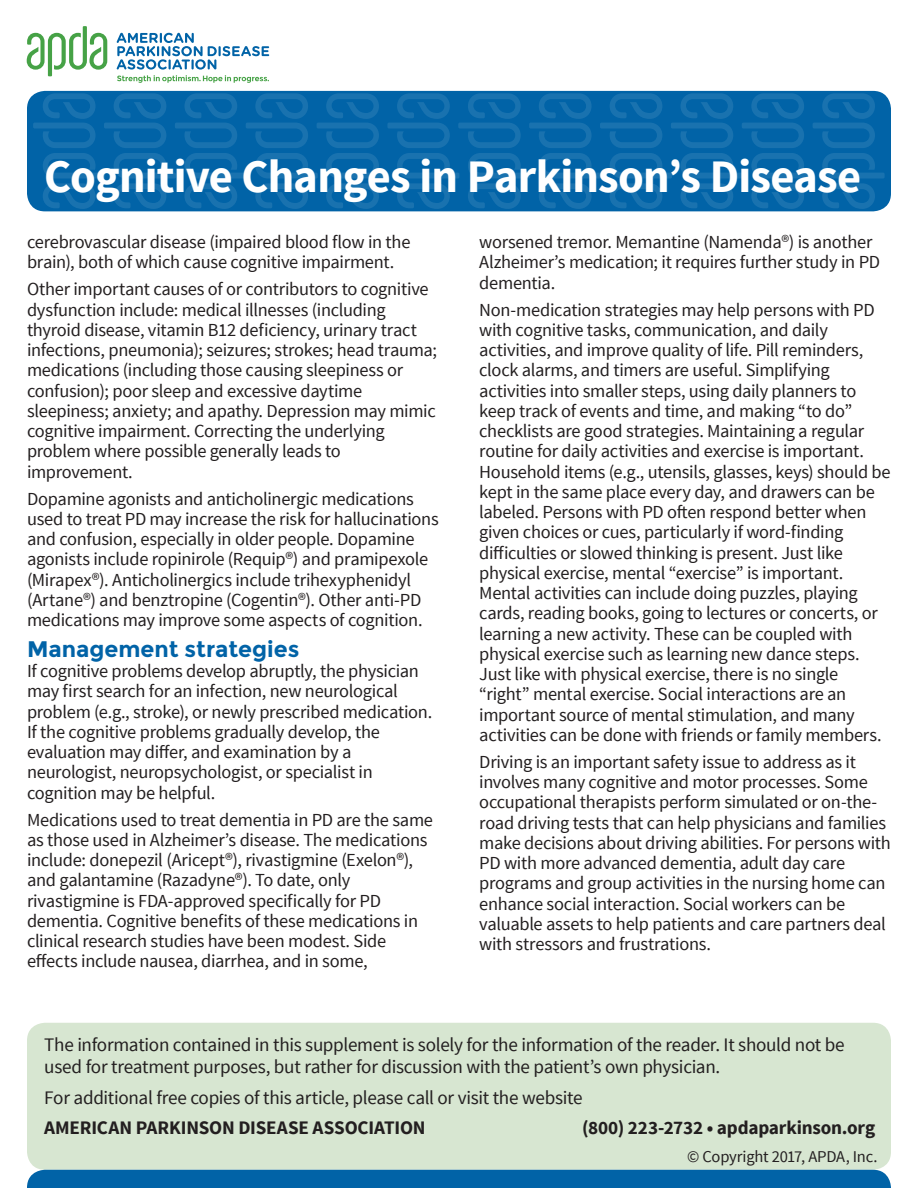
<style>
.page{position:relative;width:918px;height:1188px;background:#fff}
.page>*{position:absolute;margin:0;border:0;box-sizing:border-box;transform-origin:0 0}
.t1{font:700 46.5px "Source Sans Pro";letter-spacing:-.02em;color:#fff}
.t2{font:700 22.5px "Montserrat";color:#0163a7}
.t3{font:19.2px/22.5px "Source Sans Pro";letter-spacing:-.015em;color:#231f20}
.t4{font:700 19.2px "Source Sans Pro";letter-spacing:-.01em;color:#231f20}
.t5{font:18.3px/20.2px "Source Sans Pro";letter-spacing:-.015em;color:#231f20}
.t6{font:16.5px "Source Sans Pro";letter-spacing:-.015em;color:#231f20}
</style>
<div class="page">
<div style="left:27px;top:1023px;width:864px;height:147px;background:#d7e6d1;border-radius:18px"></div>
<div style="left:27px;top:91px;width:864px;height:120px;background:#0163a7;border-radius:18px"></div>
<svg style="left:33px;top:93px;width:852px;height:116px"></svg>
<div style="left:27px;top:1170px;width:864px;height:18px;background:#0163a7"></div>
<svg style="left:117px;top:33px;width:152px;height:50px"></svg>
<svg style="left:27px;top:26px;width:80px;height:50px"></svg>
<h1 class="t1" style="left:44px;top:158px;width:819px">Cognitive Changes in Parkinson’s Disease</h1>
<p class="t5" style="left:27px;top:232px;width:385px">cerebrovascular disease (impaired blood flow in the brain), both of which cause cognitive impairment.</p>
<p class="t5" style="left:27px;top:281px;width:412px">Other important causes of or contributors to cognitive dysfunction include: medical illnesses (including thyroid disease, vitamin B12 deficiency, urinary tract infections, pneumonia); seizures; strokes; head trauma; medications (including those causing sleepiness or confusion); poor sleep and excessive daytime sleepiness; anxiety; and apathy. Depression may mimic cognitive impairment. Correcting the underlying problem where possible generally leads to improvement.</p>
<p class="t5" style="left:27px;top:490px;width:413px">Dopamine agonists and anticholinergic medications used to treat PD may increase the risk for hallucinations and confusion, especially in older people. Dopamine agonists include ropinirole (Requip®) and pramipexole (Mirapex®). Anticholinergics include trihexyphenidyl (Artane®) and benztropine (Cogentin®). Other anti-PD medications may improve some aspects of cognition.</p>
<p class="t2" style="left:27px;top:640px;width:274px">Management strategies</p>
<p class="t5" style="left:27px;top:662px;width:407px">If cognitive problems develop abruptly, the physician may first search for an infection, new neurological problem (e.g., stroke), or newly prescribed medication.<br>If the cognitive problems gradually develop, the evaluation may differ, and examination by a neurologist, neuropsychologist, or specialist in cognition may be helpful.</p>
<p class="t5" style="left:27px;top:811px;width:408px">Medications used to treat dementia in PD are the same as those used in Alzheimer’s disease. The medications include: donepezil (Aricept®), rivastigmine (Exelon®), and galantamine (Razadyne®). To date, only rivastigmine is FDA-approved specifically for PD dementia. Cognitive benefits of these medications in clinical research studies have been modest. Side effects include nausea, diarrhea, and in some,</p>
<p class="t5" style="left:479px;top:232px;width:402px">worsened tremor. Memantine (Namenda®) is another<br>Alzheimer’s medication; it requires further study in PD dementia.</p>
<p class="t5" style="left:479px;top:300px;width:413px">Non-medication strategies may help persons with PD with cognitive tasks, communication, and daily activities, and improve quality of life. Pill reminders, clock alarms, and timers are useful. Simplifying activities into smaller steps, using daily planners to keep track of events and time, and making “to do” checklists are good strategies. Maintaining a regular routine for daily activities and exercise is important.<br>Household items (e.g., utensils, glasses, keys) should be kept in the same place every day, and drawers can be labeled. Persons with PD often respond better when given choices or cues, particularly if word-finding difficulties or slowed thinking is present. Just like physical exercise, mental “exercise” is important.<br>Mental activities can include doing puzzles, playing cards, reading books, going to lectures or concerts, or learning a new activity. These can be coupled with physical exercise such as learning new dance steps.<br>Just like with physical exercise, there is no single “right” mental exercise. Social interactions are an important source of mental stimulation, and many activities can be done with friends or family members.</p>
<p class="t5" style="left:479px;top:753px;width:413px">Driving is an important safety issue to address as it involves many cognitive and motor processes. Some occupational therapists perform simulated or on-the&shy;road driving tests that can help physicians and families make decisions about driving abilities. For persons with PD with more advanced dementia, adult day care programs and group activities in the nursing home can enhance social interaction. Social workers can be valuable assets to help patients and care partners deal with stressors and frustrations.</p>
<p class="t3" style="left:44px;top:1033px;width:802px">The information contained in this supplement is solely for the information of the reader. It should not be used for treatment purposes, but rather for discussion with the patient’s own physician.</p>
<p class="t3" style="left:44px;top:1086px;width:540px">For additional free copies of this article, please call or visit the website</p>
<p class="t4" style="left:44px;top:1120px;width:383px">AMERICAN PARKINSON DISEASE ASSOCIATION</p>
<p class="t4" style="left:582px;top:1120px;width:294px">(800) 223-2732 • apdaparkinson.org</p>
<p class="t6" style="left:687px;top:1146px;width:192px">© Copyright 2017, APDA, Inc.</p>
</div>
